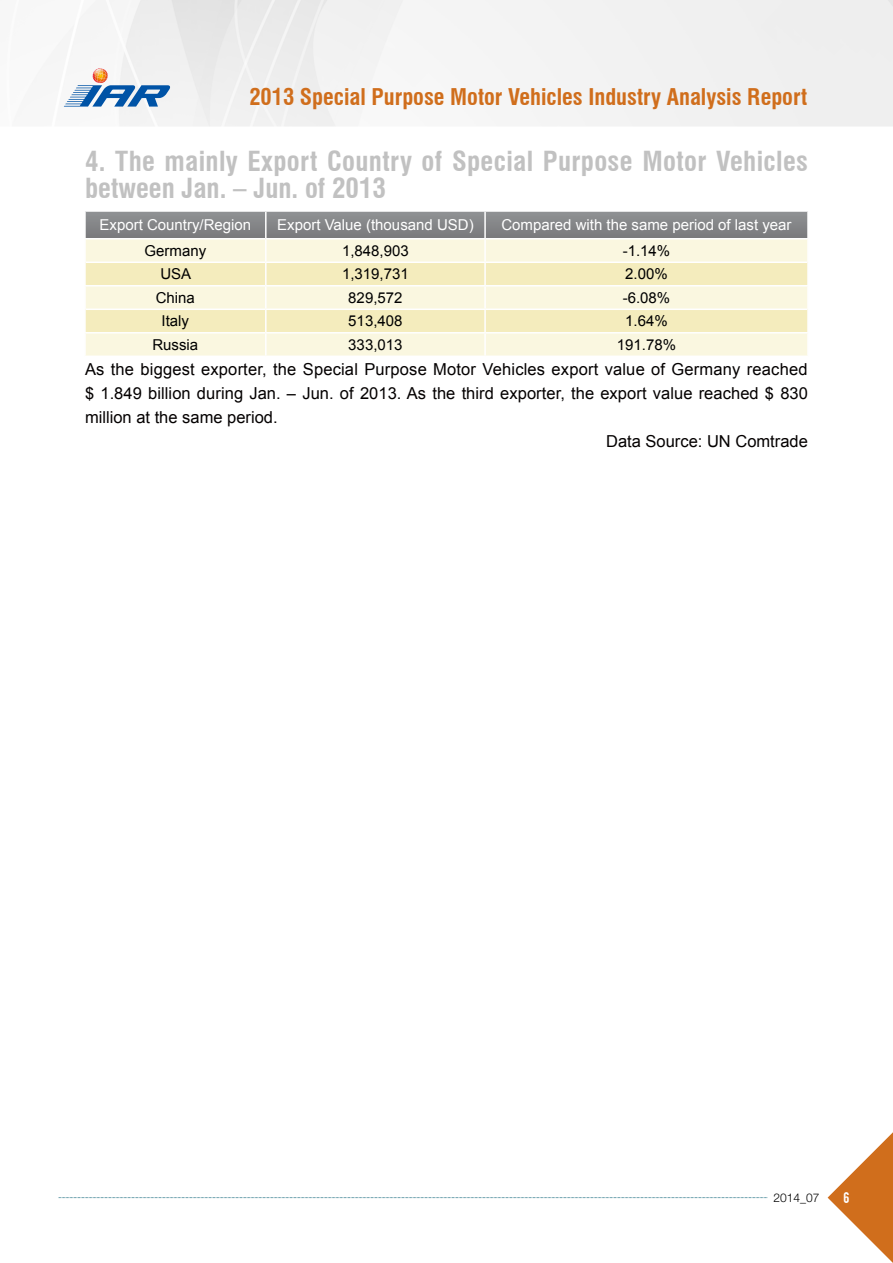
<style>
.page{position:relative;width:893px;height:1263px;background:#fff}
.page>*{position:absolute;margin:0;border:0;box-sizing:border-box;transform-origin:0 0}
.t1{font:700 condensed 27px/27px "Swiss 721 BT";letter-spacing:.015em;color:#c1c1c1}
.t2{font:700 condensed 22.5px "Swiss 721 BT";color:#d06e1c}
.t3{font:16.5px "Arial";letter-spacing:.005em;color:#040000}
.t4{font:15px "Arial";color:#000}
.t5{font:15px "Arial";color:#fff}
.t6{font:300 12px "Helvetica Neue LT Pro";color:#000}
.t7{font:12px "Bebas";color:#fff}
</style>
<div class="page">
<svg style="left:828px;top:1132px;width:65px;height:131px"></svg>
<svg style="left:58px;top:1197px;width:709px;height:1px"></svg>
<svg style="left:64px;top:68px;width:106px;height:39px"></svg>
<svg style="left:86px;top:212px;width:721px;height:26px;background:#848587"></svg>
<div style="left:86px;top:239px;width:721px;height:117px;background:#faf7e0"></div>
<svg style="left:86px;top:263px;width:721px;height:69px;background:#f6efc8"></svg>
<hr style="left:265px;top:212px;width:2px;height:26px;background:#fff">
<hr style="left:484px;top:212px;width:2px;height:26px;background:#fff">
<hr style="left:265px;top:239px;width:2px;height:22px;background:#fff">
<hr style="left:265px;top:263px;width:2px;height:22px;background:#fff">
<hr style="left:84px;top:285px;width:182px;height:1px;background:#fff">
<hr style="left:266px;top:285px;width:219px;height:1px;background:#fff">
<hr style="left:265px;top:286px;width:2px;height:22px;background:#fff">
<hr style="left:485px;top:285px;width:324px;height:1px;background:#fff">
<hr style="left:265px;top:310px;width:2px;height:22px;background:#fff">
<hr style="left:84px;top:332px;width:182px;height:2px;background:#fff">
<hr style="left:266px;top:332px;width:219px;height:2px;background:#fff">
<hr style="left:265px;top:334px;width:2px;height:22px;background:#fff">
<hr style="left:485px;top:332px;width:324px;height:2px;background:#fff">
<hr style="left:484px;top:239px;width:2px;height:22px;background:#fff">
<hr style="left:86px;top:261px;width:180px;height:2px;background:#fff">
<hr style="left:266px;top:261px;width:219px;height:2px;background:#fff">
<hr style="left:485px;top:261px;width:322px;height:2px;background:#fff">
<hr style="left:484px;top:263px;width:2px;height:22px;background:#fff">
<hr style="left:484px;top:286px;width:2px;height:22px;background:#fff">
<hr style="left:86px;top:308px;width:180px;height:2px;background:#fff">
<hr style="left:266px;top:308px;width:219px;height:2px;background:#fff">
<hr style="left:485px;top:308px;width:322px;height:2px;background:#fff">
<hr style="left:484px;top:310px;width:2px;height:22px;background:#fff">
<hr style="left:484px;top:334px;width:2px;height:22px;background:#fff">
<h2 class="t2" style="left:249px;top:84px;width:559px">2013 Special Purpose Motor Vehicles Industry Analysis Report</h2>
<h1 class="t1" style="left:85px;top:148px;width:725px">4. The mainly Export Country of Special Purpose Motor Vehicles between Jan. – Jun. of 2013</h1>
<p class="t5" style="left:100px;top:215px;width:153px">Export Country/Region</p>
<p class="t5" style="left:277px;top:215px;width:198px">Export Value (thousand USD)</p>
<p class="t5" style="left:501px;top:215px;width:292px">Compared with the same period of last year</p>
<p class="t4" style="left:145px;top:241px;width:63px">Germany</p>
<p class="t4" style="left:342px;top:241px;width:68px">1,848,903</p>
<p class="t4" style="left:623px;top:241px;width:49px">-1.14%</p>
<p class="t4" style="left:160px;top:264px;width:32px">USA</p>
<p class="t4" style="left:342px;top:264px;width:68px">1,319,731</p>
<p class="t4" style="left:625px;top:264px;width:44px">2.00%</p>
<p class="t4" style="left:156px;top:288px;width:41px">China</p>
<p class="t4" style="left:348px;top:288px;width:56px">829,572</p>
<p class="t4" style="left:623px;top:288px;width:49px">-6.08%</p>
<p class="t4" style="left:162px;top:311px;width:29px">Italy</p>
<p class="t4" style="left:348px;top:311px;width:56px">513,408</p>
<p class="t4" style="left:625px;top:311px;width:44px">1.64%</p>
<p class="t4" style="left:152px;top:335px;width:47px">Russia</p>
<p class="t4" style="left:348px;top:335px;width:56px">333,013</p>
<p class="t4" style="left:617px;top:335px;width:61px">191.78%</p>
<p class="t3" style="left:85px;top:359px;width:724px">As the biggest exporter, the Special Purpose Motor Vehicles export value of Germany reached</p>
<p class="t3" style="left:85px;top:383px;width:724px">$ 1.849 billion during Jan. – Jun. of 2013. As the third exporter, the export value reached $ 830</p>
<p class="t3" style="left:85px;top:407px;width:194px">million at the same period.</p>
<p class="t3" style="left:606px;top:431px;width:203px">Data Source: UN Comtrade</p>
<p class="t6" style="left:773px;top:1190px;width:48px">2014_07</p>
<p class="t7" style="left:843px;top:1189px;width:7px">6</p>
</div>
